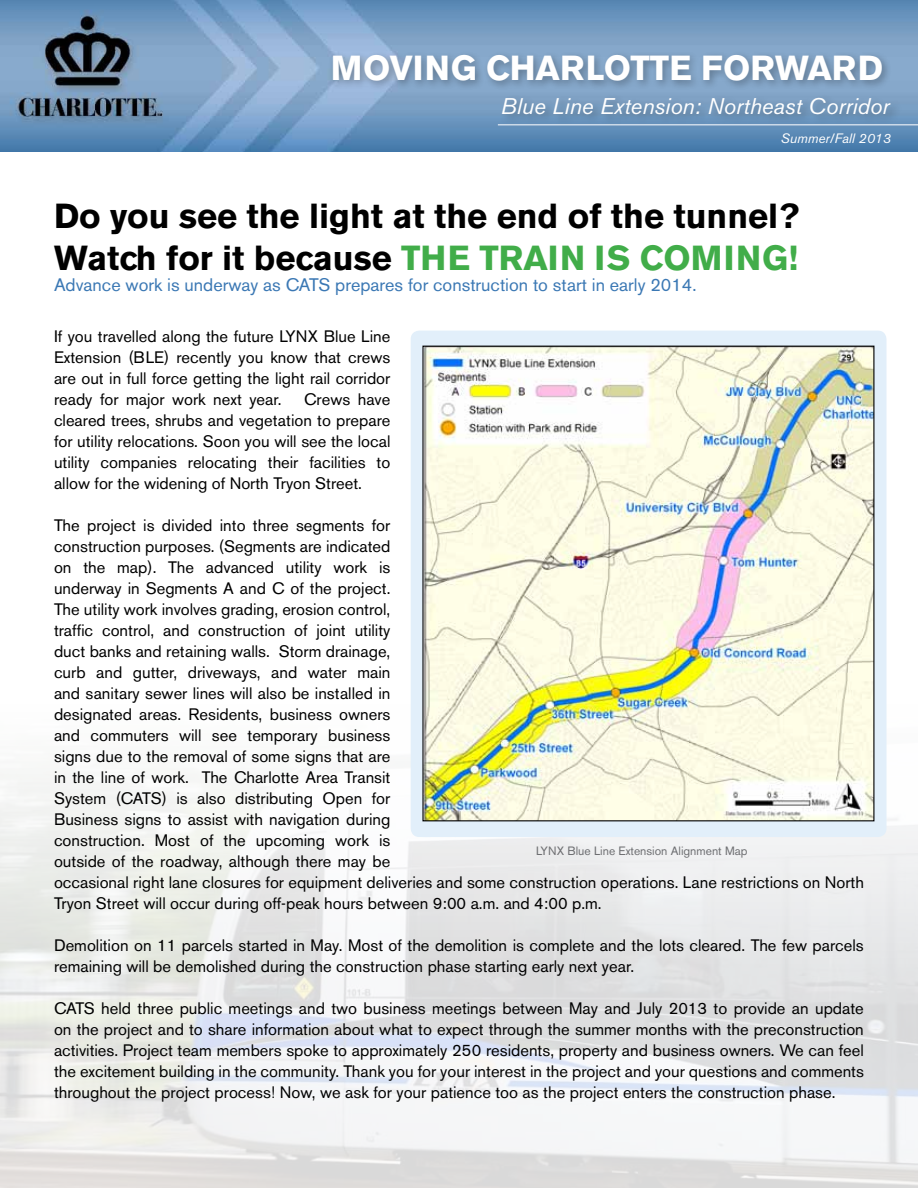
<style>
.page{position:relative;width:918px;height:1188px;background:#fff}
.page>*{position:absolute;margin:0;border:0;box-sizing:border-box;transform-origin:0 0}
.t1{font:700 34.5px/41.4px "Akzidenz Grotesk BE";color:#000}
.t2{font:700 34.5px "Akzidenz Grotesk BE";color:#fff}
.t3{font:italic 22.5px "Akzidenz Grotesk BE";color:#fff}
.t4{font:18px "Akzidenz Grotesk BE";color:#3b78b4}
.t5{font:16.5px/21px "Akzidenz Grotesk BE";color:#000;text-align:justify}
.t6{font:italic 13.5px "Akzidenz Grotesk BE";color:#fff}
.t7{font:12px "Akzidenz Grotesk BE";color:#6d6e71}
.s1{color:#41ad49}
</style>
<div class="page">
<img style="left:0;top:0;width:918px;height:152px">
<div style="left:500px;top:94px;width:403px;height:32px;background:#000;opacity:.3"></div>
<div style="left:328px;top:50px;width:564px;height:41px;background:#000;opacity:.3"></div>
<hr style="left:498px;top:124px;width:420px;height:1px;background:#fff">
<svg style="left:411px;top:331px;width:475px;height:506px;background:#d2dde5"></svg>
<img style="left:424px;top:348px;width:448px;height:471px">
<h1 class="t2" style="left:331px;top:48px;width:104px">MOVING</h1>
<h1 class="t2" style="left:486px;top:48px;width:26px">CHAR</h1>
<h1 class="t2" style="left:586px;top:48px;width:41px">LOTTE</h1>
<h1 class="t2" style="left:701px;top:48px;width:183px">FORWAR D</h1>
<h2 class="t3" style="left:501px;top:92px;width:390px">Blue Line Extension: Northeast Corridor</h2>
<p class="t6" style="left:781px;top:131px;width:112px">Summer/Fall 2013</p>
<h1 class="t1" style="left:54px;top:196px;width:747px">Do you see the light at the end of the tunnel?<br>Watch for it because <span class="s1">the train is coming!</span></h1>
<p class="t4" style="left:54px;top:274px;width:644px">Advance work is underway as CATS prepares for construction to start in early 2014.</p>
<p class="t5" style="left:54px;top:326px;width:338px">If you travelled along the future LYNX Blue Line Extension (BLE) recently you know that crews are out in full force getting the light rail corridor ready for major work next year.</p>
<p class="t5" style="left:54px;top:389px;width:338px;text-indent:250px">Crews have cleared trees, shrubs and vegetation to prepare for utility relocations. Soon you will see the local utility companies relocating their facilities to allow for the widening of North Tryon Street.</p>
<p class="t5" style="left:54px;top:515px;width:812px;text-align:left">The project is divided into three segments for<br>construction purposes. (Segments are indicated<br>on the map). The advanced utility work is<br>underway in Segments A and C of the project.<br>The utility work involves grading, erosion control,<br>traffic control, and construction of joint utility<br>duct banks and retaining walls. Storm drainage,<br>curb and gutter, driveways, and water main<br>and sanitary sewer lines will also be installed in<br>designated areas. Residents, business owners<br>and commuters will see temporary business<br>signs due to the removal of some signs that are<br>in the line of work. The Charlotte Area Transit<br>System (CATS) is also distributing Open for<br>Business signs to assist with navigation during<br>construction. Most of the upcoming work is<br>outside of the roadway, although there may be<br>occasional right lane closures for equipment deliveries and some construction operations. Lane restrictions on North Tryon Street will occur during off-peak hours between 9:00 a.m. and 4:00 p.m.</p>
<p class="t5" style="left:54px;top:935px;width:811px">Demolition on 11 parcels started in May. Most of the demolition is complete and the lots cleared. The few parcels remaining will be demolished during the construction phase starting early next year.</p>
<p class="t5" style="left:54px;top:998px;width:812px">CATS held three public meetings and two business meetings between May and July 2013 to provide an update on the project and to share information about what to expect through the summer months with the preconstruction activities. Project team members spoke to approximately 250 residents, property and business owners. We can feel the excitement building in the community. Thank you for your interest in the project and your questions and comments throughout the project process! Now, we ask for your patience too as the project enters the construction phase.</p>
<p class="t7" style="left:536px;top:844px;width:213px">LYNX Blue Line Extension Alignment Map</p>
</div>
